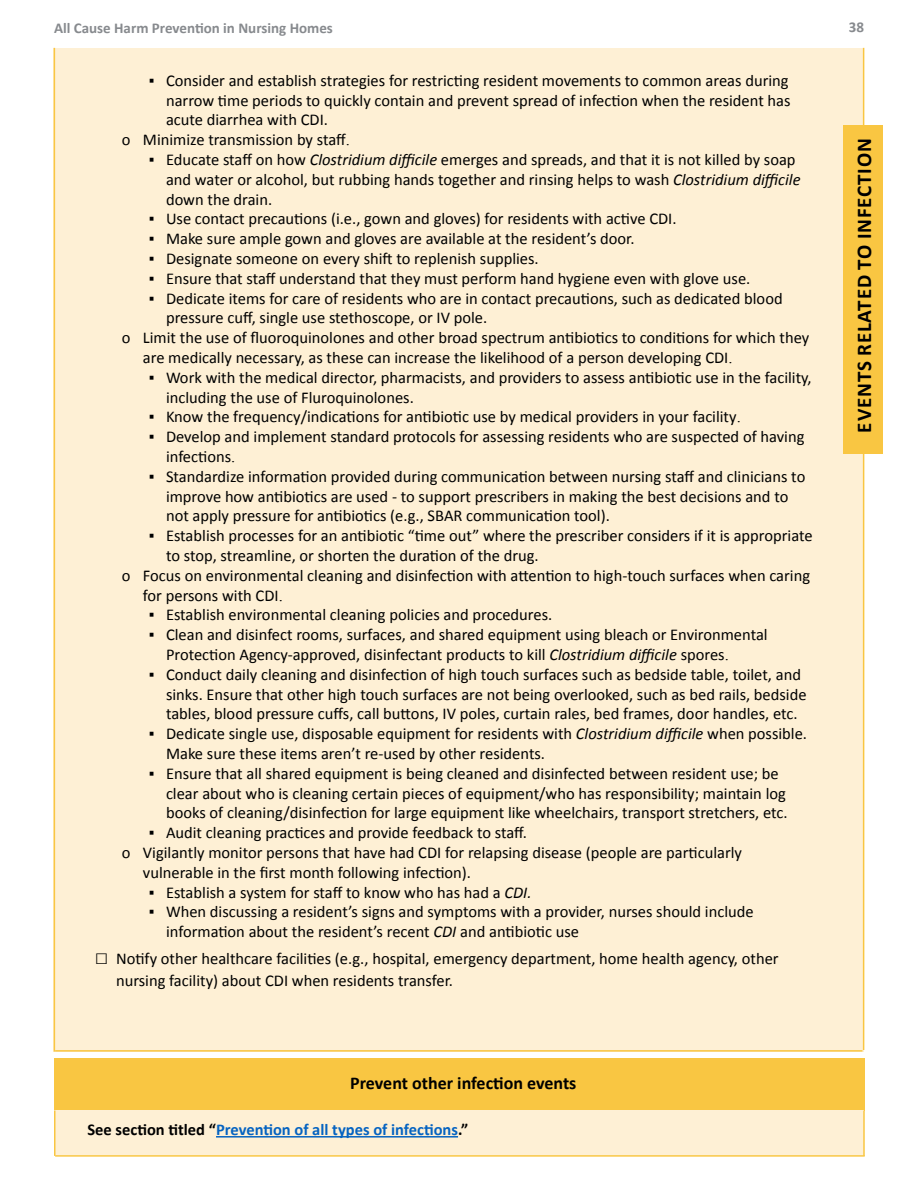
<style>
.page{position:relative;width:918px;height:1188px;background:#fff}
.page>*{position:absolute;margin:0;border:0;box-sizing:border-box;transform-origin:0 0}
.TOC_Heading_2{font:700 21px "Calibri";letter-spacing:.04em;color:#000}
.TOC_Heading_3{font:700 18px "Calibri";color:#000}
.Normal_Question_Head{font:16.5px/19.8px "Calibri";color:#000}
.Normal_Question_Head-2{font:700 16.5px "Calibri";color:#0563c1}
.t1{font:700 15px "Calibri";color:#878a8e}
.s1{font-family:"Times New Roman"}
.s2{font-style:italic}
.s3{font-size:22.5px}
.s4{color:#000}
</style>
<div class="page">
<div style="left:54px;top:48px;width:810px;height:1004px;background:#fef0d5"></div>
<hr style="left:54px;top:48px;width:1px;height:1004px;background:#f9c642">
<hr style="left:863px;top:48px;width:1px;height:1002px;background:#f9c642">
<hr style="left:55px;top:1050px;width:807px;height:2px;background:#f9c642">
<hr style="left:55px;top:1155px;width:810px;height:2px;background:#f9c642">
<div style="left:54px;top:1059px;width:811px;height:52px;background:#f9c642"></div>
<div style="left:54px;top:1111px;width:810px;height:44px;background:#fef0d5"></div>
<hr style="left:54px;top:1111px;width:2px;height:45px;background:#f9c642">
<hr style="left:863px;top:1111px;width:2px;height:45px;background:#f9c642">
<hr style="left:216px;top:1136px;width:242px;height:2px;background:#0563c1">
<div style="left:843px;top:125px;width:40px;height:328px;background:#f9c642"></div>
<p class="t1" style="left:54px;top:18px;width:280px">All Cause Harm Prevention in Nursing Homes</p>
<p class="t1" style="left:849px;top:18px;width:17px">38</p>
<p class="Normal_Question_Head" style="left:166px;top:71px;width:626px;text-align:justify;text-indent:-17px">▪ Consider and establish strategies for restricting resident movements to common areas during narrow time periods to quickly contain and prevent spread of infection when the resident has acute diarrhea with CDI.</p>
<p class="Normal_Question_Head" style="left:122px;top:130px;width:230px">o Minimize transmission by staff<span class="s1">.</span></p>
<p class="Normal_Question_Head" style="left:166px;top:150px;width:636px;text-indent:-17px">▪ Educate staff on how <span class="s2">Clostridium difficile</span> emerges and spreads, and that it is not killed by soap and water or alcohol, but rubbing hands together and rinsing helps to wash <span class="s2">Clostridium difficile </span>down the drain.</p>
<p class="Normal_Question_Head" style="left:149px;top:209px;width:529px">▪ Use contact precautions (i.e., gown and gloves) for residents with active CDI.</p>
<p class="Normal_Question_Head" style="left:149px;top:229px;width:487px">▪ Make sure ample gown and gloves are available at the resident’s door.</p>
<p class="Normal_Question_Head" style="left:149px;top:249px;width:391px">▪ Designate someone on every shift to replenish supplies.</p>
<p class="Normal_Question_Head" style="left:149px;top:269px;width:603px">▪ Ensure that staff understand that they must perform hand hygiene even with glove use.</p>
<p class="Normal_Question_Head" style="left:166px;top:288px;width:618px;text-indent:-17px">▪ Dedicate items for care of residents who are in contact precautions, such as dedicated blood pressure cuff, single use stethoscope, or IV pole.</p>
<p class="Normal_Question_Head" style="left:143px;top:328px;width:668px;text-indent:-21px">o Limit the use of fluoroquinolones and other broad spectrum antibiotics to conditions for which they are medically necessary, as these can increase the likelihood of a person developing CDI<span class="s1">.</span></p>
<p class="Normal_Question_Head" style="left:166px;top:368px;width:647px;text-indent:-17px">▪ Work with the medical director, pharmacists, and providers to assess antibiotic use in the facility, including the use of Fluroquinolones.</p>
<p class="Normal_Question_Head" style="left:149px;top:407px;width:593px">▪ Know the frequency/indications for antibiotic use by medical providers in your facility<span class="s1">.</span></p>
<p class="Normal_Question_Head" style="left:166px;top:427px;width:640px;text-indent:-17px">▪ Develop and implement standard protocols for assessing residents who are suspected of having infections<span class="s1">.</span></p>
<p class="Normal_Question_Head" style="left:166px;top:467px;width:641px;text-indent:-17px">▪ Standardize information provided during communication between nursing staff and clinicians to improve how antibiotics are used - to support prescribers in making the best decisions and to not apply pressure for antibiotics (e.g., SBAR communication tool).</p>
<p class="Normal_Question_Head" style="left:166px;top:526px;width:648px;text-indent:-17px">▪ Establish processes for an antibiotic “time out” where the prescriber considers if it is appropriate to stop, streamline, or shorten the duration of the drug.</p>
<p class="Normal_Question_Head" style="left:143px;top:566px;width:669px;text-indent:-21px">o Focus on environmental cleaning and disinfection with attention to high-touch surfaces when caring for persons with CDI<span class="s1">.</span></p>
<p class="Normal_Question_Head" style="left:149px;top:605px;width:405px">▪ Establish environmental cleaning policies and procedures.</p>
<p class="Normal_Question_Head" style="left:166px;top:625px;width:603px;text-indent:-17px">▪ Clean and disinfect rooms, surfaces, and shared equipment using bleach or Environmental<br>Protection Agency-approved, disinfectant products to kill <span class="s2">Clostridium difficile</span> spores<span class="s1">.</span></p>
<p class="Normal_Question_Head" style="left:166px;top:665px;width:642px;text-indent:-17px">▪ Conduct daily cleaning and disinfection of high touch surfaces such as bedside table, toilet, and sinks. Ensure that other high touch surfaces are not being overlooked, such as bed rails, bedside tables, blood pressure cuffs, call buttons, IV poles, curtain rales, bed frames, door handles, etc.</p>
<p class="Normal_Question_Head" style="left:166px;top:724px;width:643px;text-indent:-17px">▪ Dedicate single use, disposable equipment for residents with <span class="s2">Clostridium difficile</span> when possible.<br>Make sure these items aren’t re-used by other residents.</p>
<p class="Normal_Question_Head" style="left:166px;top:764px;width:623px;text-indent:-17px">▪ Ensure that all shared equipment is being cleaned and disinfected between resident use; be clear about who is cleaning certain pieces of equipment/who has responsibility; maintain log books of cleaning/disinfection for large equipment like wheelchairs, transport stretchers, etc.</p>
<p class="Normal_Question_Head" style="left:149px;top:823px;width:379px">▪ Audit cleaning practices and provide feedback to staff.</p>
<p class="Normal_Question_Head" style="left:143px;top:843px;width:601px;text-indent:-21px">o Vigilantly monitor persons that have had CDI for relapsing disease (people are particularly vulnerable in the first month following infection).</p>
<p class="Normal_Question_Head" style="left:149px;top:882px;width:384px">▪ Establish a system for staff to know who has had a <span class="s2">CDI.</span></p>
<p class="Normal_Question_Head" style="left:166px;top:902px;width:589px;text-indent:-17px">▪ When discussing a resident’s signs and symptoms with a provider, nurses should include information about the resident’s recent <span class="s2">CDI</span> and antibiotic use</p>
<p class="Normal_Question_Head" style="left:116px;top:948px;width:664px;line-height:21.6px;text-indent:-21px"><span class="s3">□</span> Notify other healthcare facilities (e.g., hospital, emergency department, home health agency, other nursing facility) about CDI when residents transfer.</p>
<p class="TOC_Heading_2" style="left:851px;top:433px;width:295px;rotate:-90deg">EVENTS RELATED TO INFECTION</p>
<p class="TOC_Heading_3" style="left:350px;top:1072px;width:228px">Prevent other infection events</p>
<p class="Normal_Question_Head-2" style="left:87px;top:1119px;width:382px"><span class="s4">See section titled “</span>Prevention of all types of infections<span class="s4">.”</span></p>
</div>
